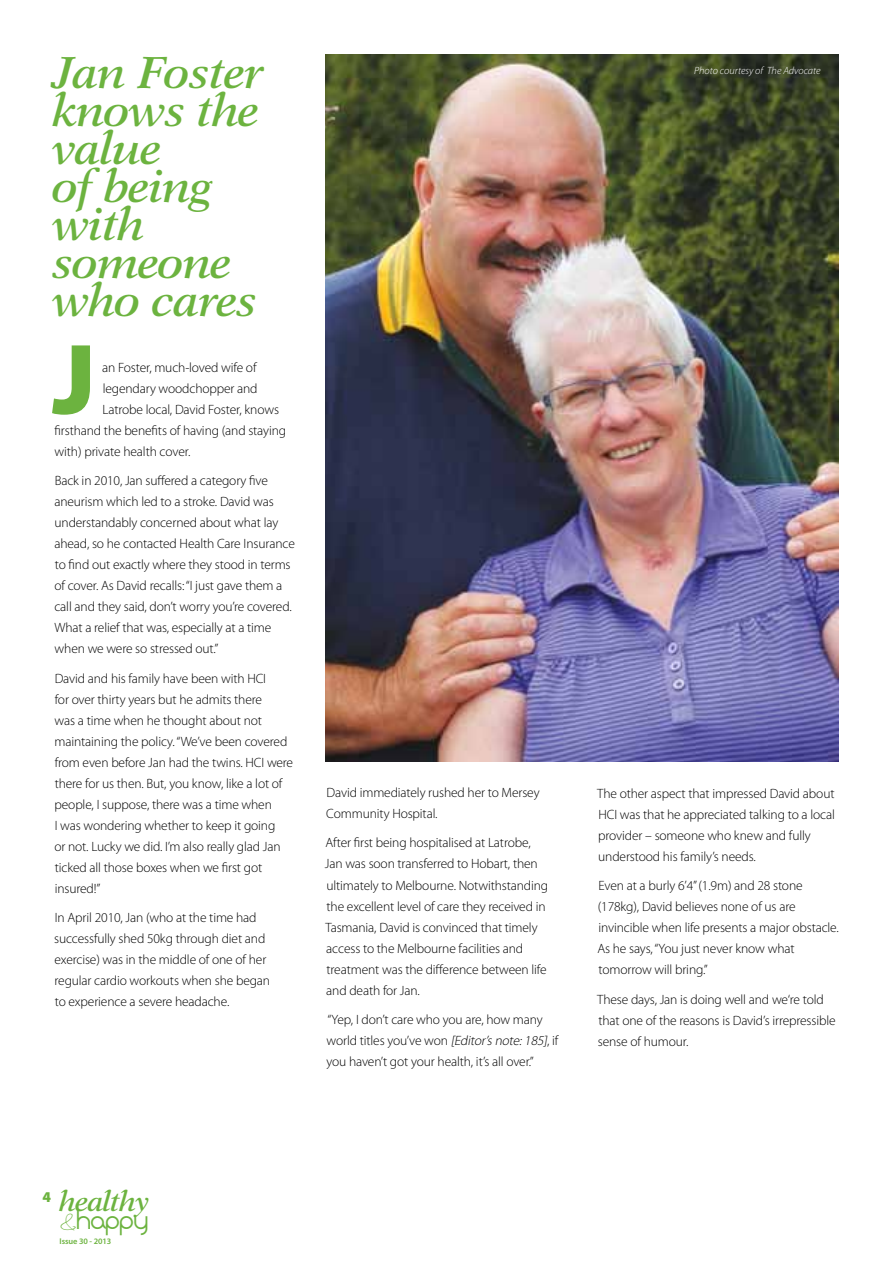
<style>
.page{position:relative;width:893px;height:1263px;background:#fff}
.page>*{position:absolute;margin:0;border:0;box-sizing:border-box;transform-origin:0 0}
.t1{font:900 101.1px "Myriad Pro";color:#6cb33f}
.t2{font:italic 600 45px/38.1px "New Aster";letter-spacing:-.02em;color:#6cb33f}
.t3{font:italic 600 27.9px "New Aster";letter-spacing:-.03em;color:#6cb33f}
.t4{font:25.8px "Quadranta";letter-spacing:-.02em;color:#6cb33f}
.t5{font:900 15px "Myriad Pro";color:#6cb33f}
.t6{font:300 13.5px/21px "Myriad Pro";letter-spacing:-.01em;color:#000}
.t7{font:italic 300 10.5px "Myriad Pro";color:#fff}
.t8{font:600 8.4px "Myriad Pro";letter-spacing:-.01em;color:#6cb33f}
.s1{font-style:italic}
.s2{font-family:"Wendy LP";font-weight:300;font-size:26.4px}
</style>
<div class="page">
<img style="left:326px;top:54px;width:513px;height:708px">
<h2 class="t2" style="left:53px;top:53px;width:212px">Jan Foster knows the value<br>of being with someone who cares</h2>
<h1 class="t1" style="left:52px;top:322px;width:45px">J</h1>
<p class="t6" style="left:102px;top:357px;width:156px">an Foster, much-loved wife of</p>
<p class="t6" style="left:103px;top:378px;width:156px">legendary woodchopper and</p>
<p class="t6" style="left:102px;top:399px;width:178px">Latrobe local, David Foster, knows</p>
<p class="t6" style="left:55px;top:420px;width:233px">firsthand the benefits of having (and staying</p>
<p class="t6" style="left:55px;top:441px;width:137px">with) private health cover.</p>
<p class="t6" style="left:54px;top:470px;width:242px">Back in 2010, Jan suffered a category five aneurism which led to a stroke. David was understandably concerned about what lay ahead, so he contacted Health Care Insurance to find out exactly where they stood in terms of cover. As David recalls: “I just gave them a call and they said, don’t worry you’re covered.<br>What a relief that was, especially at a time when we were so stressed out.”</p>
<p class="t6" style="left:54px;top:668px;width:240px">David and his family have been with HCI<br>for over thirty years but he admits there<br>was a time when he thought about not maintaining the policy. “We’ve been covered from even before Jan had the twins. HCI were there for us then. But, you know, like a lot of people, I suppose, there was a time when<br>I was wondering whether to keep it going<br>or not. Lucky we did. I’m also really glad Jan ticked all those boxes when we first got insured!”</p>
<p class="t6" style="left:54px;top:907px;width:218px">In April 2010, Jan (who at the time had successfully shed 50kg through diet and exercise) was in the middle of one of her regular cardio workouts when she began to experience a severe headache.</p>
<p class="t6" style="left:326px;top:782px;width:215px">David immediately rushed her to Mersey<br>Community Hospital.</p>
<p class="t6" style="left:325px;top:833px;width:225px">After first being hospitalised at Latrobe, Jan was soon transferred to Hobart, then ultimately to Melbourne. Notwithstanding the excellent level of care they received in Tasmania, David is convinced that timely access to the Melbourne facilities and treatment was the difference between life and death for Jan.</p>
<p class="t6" style="left:326px;top:1009px;width:233px">“Yep, I don’t care who you are, how many world titles you’ve won <span class="s1">[Editor’snote:185]</span>, if you haven’t got your health, it’s all over.”</p>
<p class="t7" style="left:694px;top:65px;width:128px">Photo courtesy of The Advocate</p>
<p class="t6" style="left:597px;top:783px;width:239px">The other aspect that impressed David about HCI was that he appreciated talking to a local provider – someone who knew and fully understood his family’s needs.</p>
<p class="t6" style="left:597px;top:875px;width:243px">Even at a burly 6’4” (1.9m) and 28 stone (178kg), David believes none of us are invincible when life presents a major obstacle.<br>As he says, “You just never know what tomorrow will bring.”</p>
<p class="t6" style="left:597px;top:989px;width:240px">These days, Jan is doing well and we‘re told that one of the reasons is David’s irrepressible sense of humour.</p>
<p class="t5" style="left:43px;top:1189px;width:10px">4</p>
<h3 class="t3" style="left:60px;top:1185px;width:92px">healthy</h3>
<h3 class="t4" style="left:60px;top:1204px;width:91px"><span class="s2">&amp;</span>happy</h3>
<p class="t8" style="left:60px;top:1236px;width:53px">Issue 30 - 2013</p>
</div>
